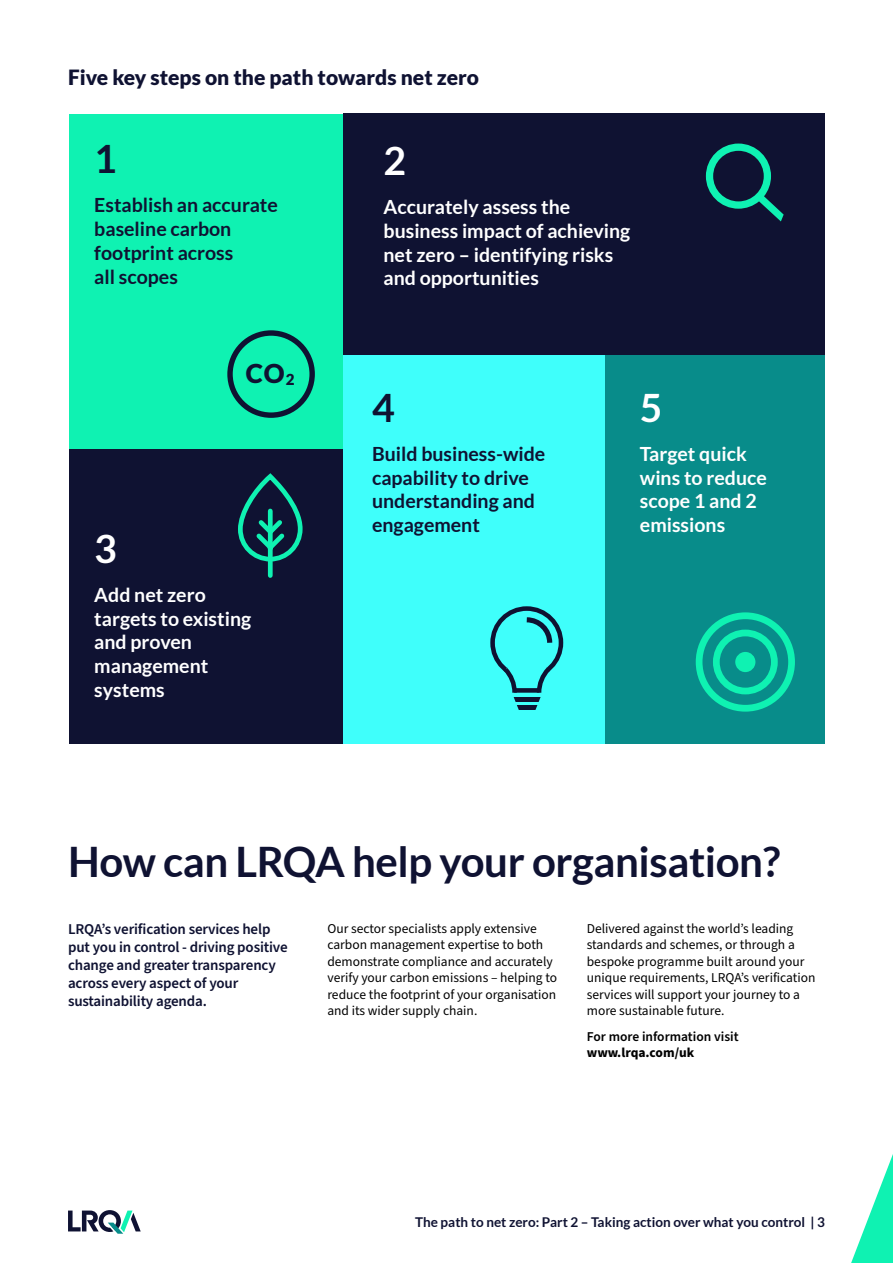
<style>
.page{position:relative;width:893px;height:1263px;background:#fff}
.page>*{position:absolute;margin:0;border:0;box-sizing:border-box;transform-origin:0 0}
.Headline{font:700 42px "Lato";letter-spacing:-.01em;color:#0f1232}
.t1{font:700 39.15px "Lato";color:#fff}
.t2{font:700 39.15px "Lato";color:#0f1232}
.t3{font:900 25.95px "Lato";color:#0f1232}
.Large_sub{font:900 21px "Lato";color:#0f1232}
.t4{font:700 19.5px/23.7px "Lato";color:#fff}
.t5{font:700 19.5px/23.7px "Lato";color:#0f1232}
.Subheads_1{font:600 15px/18px "Source Sans Pro";letter-spacing:-.01em;color:#0f1232}
.Subheads_1-2{font:13.5px/16.5px "Source Sans Pro";color:#000}
.t6{font:700 13.5px "Lato";color:#0f1232}
.Subheads_1-3{font:600 13.5px/16.5px "Source Sans Pro";color:#000}
.s1{font-size:15.15px}
.s2{font-weight:700}
</style>
<div class="page">
<svg style="left:68px;top:1210px;width:73px;height:24px"></svg>
<svg style="left:851px;top:1154px;width:42px;height:109px"></svg>
<div style="left:70px;top:449px;width:273px;height:294px;background:#0f1232"></div>
<div style="left:604px;top:355px;width:221px;height:388px;background:#088c8a"></div>
<div style="left:343px;top:114px;width:482px;height:241px;background:#0f1232"></div>
<div style="left:70px;top:114px;width:273px;height:335px;background:#0ff2b2"></div>
<div style="left:227px;top:330px;width:88px;height:88px;border:5px solid #0f1232;border-radius:50%"></div>
<div style="left:343px;top:355px;width:261px;height:388px;background:#3ffffb"></div>
<svg style="left:706px;top:144px;width:78px;height:77px"></svg>
<div style="left:696px;top:612px;width:99px;height:100px;border:7px solid #0ff2b2;border-radius:50%"></div>
<div style="left:713px;top:630px;width:65px;height:64px;border:7px solid #0ff2b2;border-radius:50%"></div>
<div style="left:735px;top:652px;width:20px;height:20px;background:#0ff2b2;border-radius:50%"></div>
<div style="left:490px;top:606px;width:73px;height:73px;border:5px solid #0f1232;border-radius:50%"></div>
<div style="left:506px;top:669px;width:41px;height:13px;background:#3ffffb"></div>
<div style="left:514px;top:688px;width:25px;height:5px;background:#0f1232"></div>
<div style="left:513px;top:697px;width:28px;height:5px;background:#0f1232"></div>
<div style="left:516px;top:705px;width:22px;height:5px;background:#0f1232"></div>
<svg style="left:499px;top:663px;width:25px;height:47px"></svg>
<svg style="left:530px;top:663px;width:25px;height:47px"></svg>
<svg style="left:526px;top:615px;width:29px;height:28px"></svg>
<div style="left:238px;top:474px;width:65px;height:87px;border:5px solid #0ff2b2;border-radius:30px"></div>
<div style="left:268px;top:511px;width:5px;height:64px;background:#0ff2b2"></div>
<svg style="left:252px;top:516px;width:37px;height:38px"></svg>
<p class="Large_sub" style="left:68px;top:65px;width:413px">Five key steps on the path towards net zero</p>
<p class="t2" style="left:94px;top:137px;width:24px">1</p>
<p class="t5" style="left:94px;top:193px;width:185px">Establish an accurate baseline carbon</p>
<p class="t5" style="left:94px;top:241px;width:141px">footprint across</p>
<p class="t5" style="left:94px;top:264px;width:85px">all scopes</p>
<p class="t3" style="left:246px;top:358px;width:50px">CO<span class="s1">2</span></p>
<p class="t1" style="left:94px;top:526px;width:24px">3</p>
<p class="t4" style="left:94px;top:583px;width:113px">Add net zero</p>
<p class="t4" style="left:94px;top:606px;width:158px">targets to existing and proven</p>
<p class="t4" style="left:94px;top:654px;width:116px">management</p>
<p class="t4" style="left:94px;top:678px;width:72px">systems</p>
<p class="t1" style="left:384px;top:138px;width:24px">2</p>
<p class="t4" style="left:384px;top:195px;width:188px">Accurately assess the</p>
<p class="t4" style="left:384px;top:219px;width:248px">business impact of achieving</p>
<p class="t4" style="left:384px;top:242px;width:231px">net zero – identifying risks</p>
<p class="t4" style="left:384px;top:266px;width:157px">and opportunities</p>
<p class="t2" style="left:372px;top:385px;width:24px">4</p>
<p class="t5" style="left:372px;top:442px;width:175px">Build business-wide</p>
<p class="t5" style="left:372px;top:465px;width:158px">capability to drive</p>
<p class="t5" style="left:372px;top:489px;width:165px">understanding and</p>
<p class="t5" style="left:372px;top:513px;width:109px">engagement</p>
<p class="t1" style="left:640px;top:385px;width:24px">5</p>
<p class="t4" style="left:640px;top:442px;width:128px">Target quick wins to reduce scope 1 and 2 emissions</p>
<p class="Headline" style="left:68px;top:838px;width:714px">How can LRQA help your organisation?</p>
<p class="Subheads_1" style="left:68px;top:921px;width:221px">LRQA’s verification services help put you in control - driving positive change and greater transparency across every aspect of your sustainability agenda.</p>
<p class="Subheads_1-2" style="left:327px;top:920px;width:231px">Our sector specialists apply extensive carbon management expertise to both demonstrate compliance and accurately verify your carbon emissions – helping to reduce the footprint of your organisation and its wider supply chain.</p>
<p class="Subheads_1-2" style="left:587px;top:920px;width:230px">Delivered against the world’s leading standards and schemes, or through a bespoke programme built around your unique requirements, LRQA’s verification services will support your journey to a more sustainable future.</p>
<p class="Subheads_1-3" style="left:587px;top:1028px;width:153px">For more information visit <span class="s2">www.lrqa.com/uk</span></p>
<p class="t6" style="left:415px;top:1215px;width:411px">The path to net zero: Part 2 – Taking action over what you control | 3</p>
</div>
